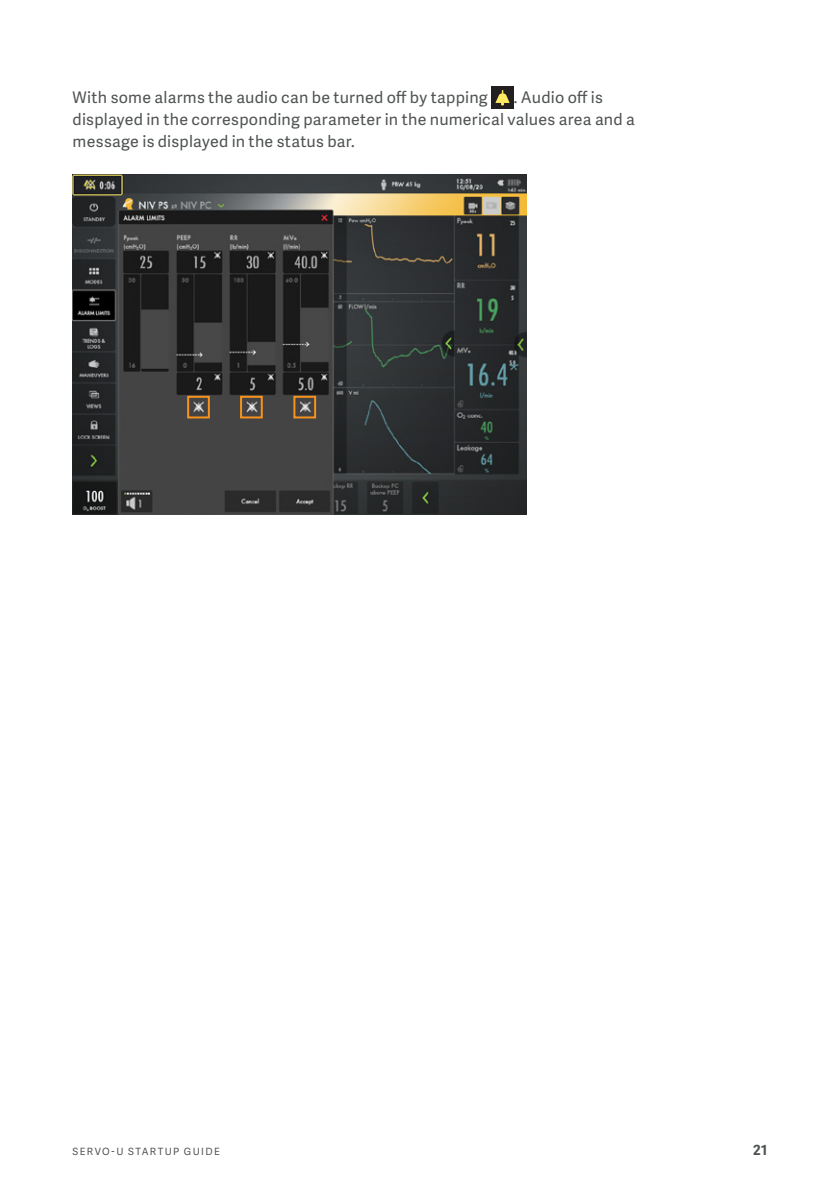
<style>
.page{position:relative;width:840px;height:1191px;background:#fff}
.page>*{position:absolute;margin:0;border:0;box-sizing:border-box;transform-origin:0 0}
.A5_Body_copy_Adelle{font:16px/22.2px "Adelle Sans";letter-spacing:.015em;color:#505353}
.t1{font:700 14px "Adelle Sans";color:#505353}
.t2{font:10px "Adelle Sans";letter-spacing:.135em;color:#505353}
</style>
<div class="page">
<div style="left:491px;top:87px;width:22px;height:22px;background:#231f20"></div>
<svg style="left:495px;top:90px;width:14px;height:16px"></svg>
<img style="left:73px;top:174px;width:453px;height:340px">
<div style="left:187px;top:396px;width:23px;height:22px;border:2px solid #f7931d"></div>
<div style="left:240px;top:396px;width:22px;height:22px;border:2px solid #f7931d"></div>
<div style="left:293px;top:396px;width:23px;height:22px;border:2px solid #f7931d"></div>
<p class="A5_Body_copy_Adelle" style="left:73px;top:86px;width:416px">With some alarms the audio can be turned off by tapping</p>
<p class="A5_Body_copy_Adelle" style="left:73px;top:86px;width:563px;text-indent:441px">. Audio off is displayed in the corresponding parameter in the numerical values area and a message is displayed in the status bar.</p>
<p class="t2" style="left:73px;top:1144px;width:149px">SERVO-U STARTUP GUIDE</p>
<p class="t1" style="left:752px;top:1139px;width:16px">21</p>
</div>
